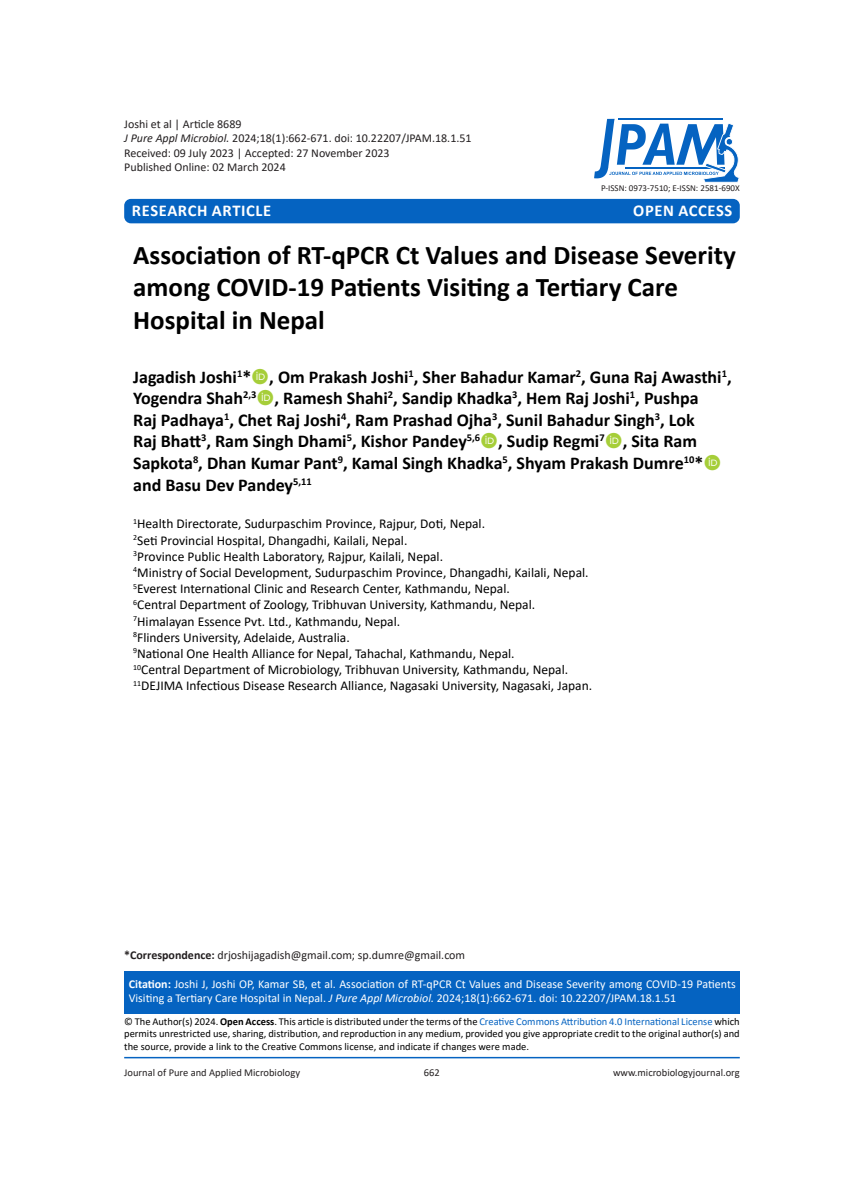
<style>
.page{position:relative;width:864px;height:1188px;background:#fff}
.page>*{position:absolute;margin:0;border:0;box-sizing:border-box;transform-origin:0 0}
.JPAM_Heading{font:700 27px/32.4px "Calibri";color:#000}
.JPAM_Author_Name{font:700 18px/21.6px "Calibri";color:#000}
.t1{font:700 16.5px "Calibri";letter-spacing:.04em;color:#fff}
.JPAM_Adds___Keys{font:13.5px "Calibri";color:#000}
.JPAM_Body_text{font:12px "Calibri";color:#231f20}
.JPAM_Body_text-2{font:12px/14.4px "Calibri";color:#fff}
.Body_text{font:10.5px/12.6px "Calibri";color:#000;text-align:justify}
.t2{font:10.5px "Calibri";color:#231f20}
.t3{font:9px "Calibri";color:#231f20}
.s1{font-style:italic}
.s2{font-weight:700}
.s3{color:#0563c1}
</style>
<div class="page">
<div style="left:124px;top:971px;width:616px;height:43px;background:#0563c1"></div>
<hr style="left:124px;top:1057px;width:616px;height:1px;background:#0563c1">
<div style="left:124px;top:199px;width:616px;height:24px;background:#0563c1;border-radius:7px"></div>
<svg style="left:594px;top:119px;width:145px;height:64px"></svg>
<p class="JPAM_Body_text" style="left:124px;top:115px;width:119px">Joshi et al | Article 8689</p>
<p class="JPAM_Body_text" style="left:124px;top:130px;width:349px"><span class="s1">J Pure Appl Microbiol.</span> 2024;18(1):662-671. doi: 10.22207/JPAM.18.1.51</p>
<p class="JPAM_Body_text" style="left:124px;top:144px;width:267px">Received: 09 July 2023 | Accepted: 27 November 2023</p>
<p class="JPAM_Body_text" style="left:124px;top:159px;width:163px">Published Online: 02 March 2024</p>
<p class="t1" style="left:132px;top:198px;width:141px">RESEARCH ARTICLE</p>
<p class="t1" style="left:633px;top:198px;width:101px">OPEN ACCESS</p>
<p class="t3" style="left:601px;top:182px;width:140px">P-ISSN: 0973-7510; E-ISSN: 2581-690X</p>
<p class="JPAM_Heading" style="left:133px;top:238px;width:604px">Association of RT-qPCR Ct Values and Disease Severity among COVID-19 Patients Visiting a Tertiary Care<br>Hospital in Nepal</p>
<p class="JPAM_Author_Name" style="left:133px;top:365px;width:600px">Jagadish Joshi<sup>1</sup>* , Om Prakash Joshi<sup>1</sup>, Sher Bahadur Kamar<sup>2</sup>, Guna Raj Awasthi<sup>1</sup>, Yogendra Shah<sup>2,3</sup> , Ramesh Shahi<sup>2</sup>, Sandip Khadka<sup>3</sup>, Hem Raj Joshi<sup>1</sup>, Pushpa<br>Raj Padhaya<sup>1</sup>, Chet Raj Joshi<sup>4</sup>, Ram Prashad Ojha<sup>3</sup>, Sunil Bahadur Singh<sup>3</sup>, Lok<br>Raj Bhatt<sup>3</sup>, Ram Singh Dhami<sup>5</sup>, Kishor Pandey<sup>5,6</sup> , Sudip Regmi<sup>7</sup> , Sita Ram Sapkota<sup>8</sup>, Dhan Kumar Pant<sup>9</sup>, Kamal Singh Khadka<sup>5</sup>, Shyam Prakash Dumre<sup>10</sup>* and Basu Dev Pandey<sup>5,11</sup></p>
<p class="JPAM_Adds___Keys" style="left:133px;top:514px;width:353px"><sup>1</sup>Health Directorate, Sudurpaschim Province, Rajpur, Doti, Nepal.</p>
<p class="JPAM_Adds___Keys" style="left:133px;top:531px;width:276px"><sup>2</sup>Seti Provincial Hospital, Dhangadhi, Kailali, Nepal.</p>
<p class="JPAM_Adds___Keys" style="left:133px;top:547px;width:311px"><sup>3</sup>Province Public Health Laboratory, Rajpur, Kailali, Nepal.</p>
<p class="JPAM_Adds___Keys" style="left:133px;top:563px;width:457px"><sup>4</sup>Ministry of Social Development, Sudurpaschim Province, Dhangadhi, Kailali, Nepal.</p>
<p class="JPAM_Adds___Keys" style="left:133px;top:579px;width:378px"><sup>5</sup>Everest International Clinic and Research Center, Kathmandu, Nepal.</p>
<p class="JPAM_Adds___Keys" style="left:133px;top:595px;width:404px"><sup>6</sup>Central Department of Zoology, Tribhuvan University, Kathmandu, Nepal.</p>
<p class="JPAM_Adds___Keys" style="left:133px;top:612px;width:269px"><sup>7</sup>Himalayan Essence Pvt. Ltd., Kathmandu, Nepal.</p>
<p class="JPAM_Adds___Keys" style="left:133px;top:628px;width:218px"><sup>8</sup>Flinders University, Adelaide, Australia.</p>
<p class="JPAM_Adds___Keys" style="left:133px;top:644px;width:383px"><sup>9</sup>National One Health Alliance for Nepal, Tahachal, Kathmandu, Nepal.</p>
<p class="JPAM_Adds___Keys" style="left:133px;top:660px;width:436px"><sup>10</sup>Central Department of Microbiology, Tribhuvan University, Kathmandu, Nepal.</p>
<p class="JPAM_Adds___Keys" style="left:133px;top:676px;width:460px"><sup>11</sup>DEJIMA Infectious Disease Research Alliance, Nagasaki University, Nagasaki, Japan.</p>
<p class="JPAM_Body_text" style="left:124px;top:947px;width:343px"><span class="s2">*Correspondence:</span> drjoshijagadish@gmail.com; sp.dumre@gmail.com</p>
<p class="JPAM_Body_text-2" style="left:129px;top:976px;width:609px"><span class="s2">Citation:</span> Joshi J, Joshi OP, Kamar SB, et al. Association of RT-qPCR Ct Values and Disease Severity among COVID-19 Patients<br>Visiting a Tertiary Care Hospital in Nepal. <span class="s1">J Pure Appl Microbiol.</span> 2024;18(1):662-671. doi: 10.22207/JPAM.18.1.51</p>
<p class="Body_text" style="left:124px;top:1015px;width:617px">© The Author(s) 2024. <span class="s2">Open Access</span>. This article is distributed under the terms of the <span class="s3">Creative Commons Attribution 4.0 International License</span> which permits unrestricted use, sharing, distribution, and reproduction in any medium, provided you give appropriate credit to the original author(s) and the source, provide a link to the Creative Commons license, and indicate if changes were made.</p>
<p class="t2" style="left:124px;top:1065px;width:177px">Journal of Pure and Applied Microbiology</p>
<p class="t2" style="left:424px;top:1065px;width:17px">662</p>
<p class="t2" style="left:613px;top:1065px;width:128px">www.microbiologyjournal.org</p>
</div>
